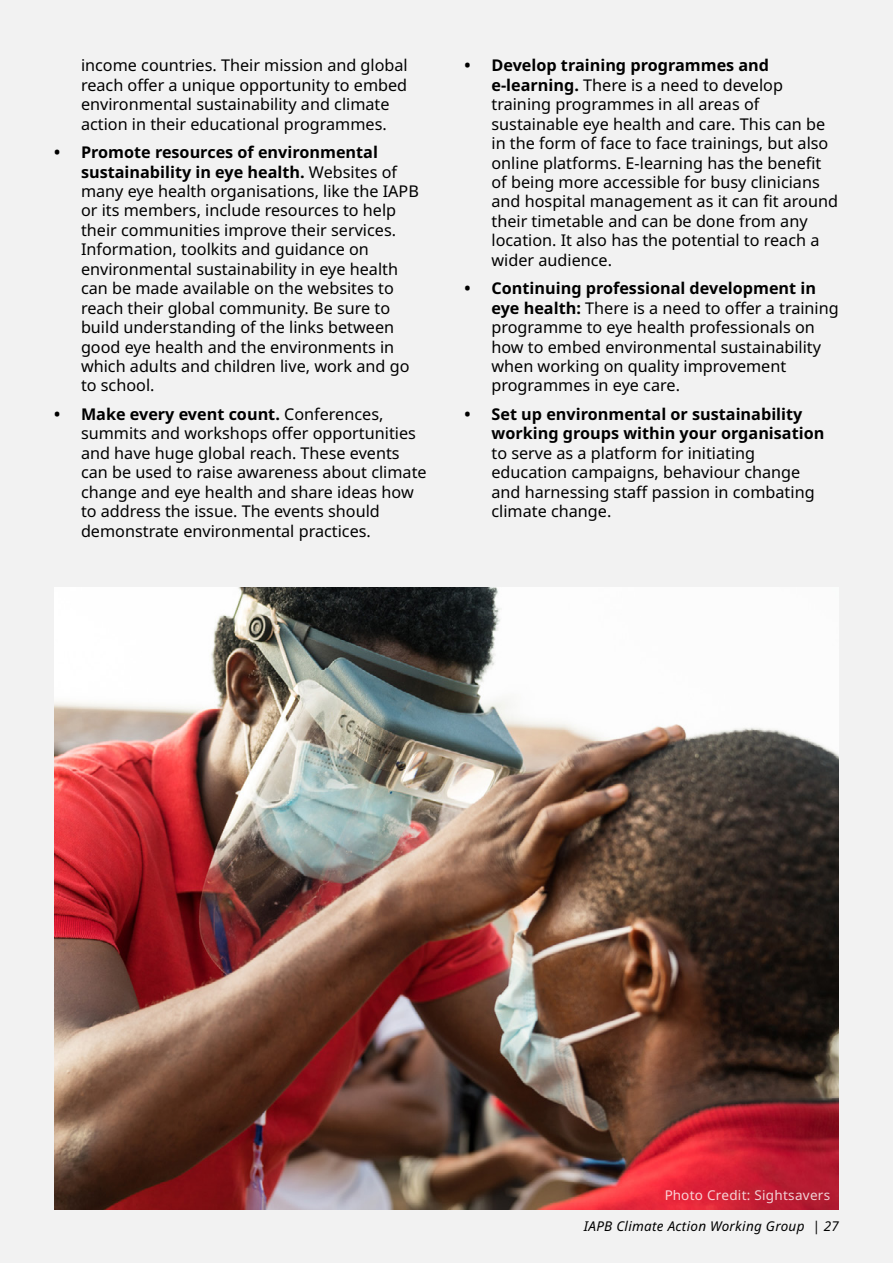
<style>
.page{position:relative;width:893px;height:1263px;background:#f2f2f2}
.page>*{position:absolute;margin:0;border:0;box-sizing:border-box;transform-origin:0 0}
.Paragraph-black_text{font:16.2px/19.5px "Noto Sans";color:#000}
.t1{font:italic 13.5px "Noto Sans";letter-spacing:.02em;color:#000}
.t2{font:13.5px "Noto Sans";letter-spacing:.02em;color:#fff}
.s1{font-weight:700}
</style>
<div class="page">
<hr style="left:0;top:0;width:1px;height:396px;background:#1b457f">
<img style="left:54px;top:588px;width:785px;height:622px">
<p class="Paragraph-black_text" style="left:81px;top:56px;width:328px">income countries. Their mission and global reach offer a unique opportunity to embed environmental sustainability and climate action in their educational programmes.</p>
<p class="Paragraph-black_text" style="left:81px;top:143px;width:339px;text-indent:-27px"><span class="s1">• Promote resources of environmental sustainability in eye health.</span> Websites of many eye health organisations, like the IAPB or its members, include resources to help their communities improve their services.<br>Information, toolkits and guidance on environmental sustainability in eye health can be made available on the websites to reach their global community. Be sure to build understanding of the links between good eye health and the environments in which adults and children live, work and go to school.</p>
<p class="Paragraph-black_text" style="left:81px;top:404px;width:347px;text-indent:-27px"><span class="s1">• Make every event count.</span> Conferences, summits and workshops offer opportunities and have huge global reach. These events can be used to raise awareness about climate change and eye health and share ideas how to address the issue. The events should demonstrate environmental practices.</p>
<p class="Paragraph-black_text" style="left:491px;top:56px;width:348px;text-indent:-27px"><span class="s1">• Develop training programmes and e-learning.</span> There is a need to develop training programmes in all areas of sustainable eye health and care. This can be in the form of face to face trainings, but also online platforms. E-learning has the benefit of being more accessible for busy clinicians and hospital management as it can fit around their timetable and can be done from any location. It also has the potential to reach a wider audience.</p>
<p class="Paragraph-black_text" style="left:491px;top:279px;width:349px;text-indent:-27px"><span class="s1">• Continuing professional development in eye health:</span> There is a need to offer a training programme to eye health professionals on how to embed environmental sustainability when working on quality improvement programmes in eye care.</p>
<p class="Paragraph-black_text" style="left:491px;top:404px;width:334px;text-indent:-27px"><span class="s1">• Set up environmental or sustainability working groups within your organisation </span>to serve as a platform for initiating education campaigns, behaviour change and harnessing staff passion in combating climate change.</p>
<p class="t2" style="left:664px;top:1188px;width:167px">Photo Credit: Sightsavers</p>
<p class="t1" style="left:584px;top:1216px;width:257px">IAPB Climate Action Working Group | 27</p>
</div>
